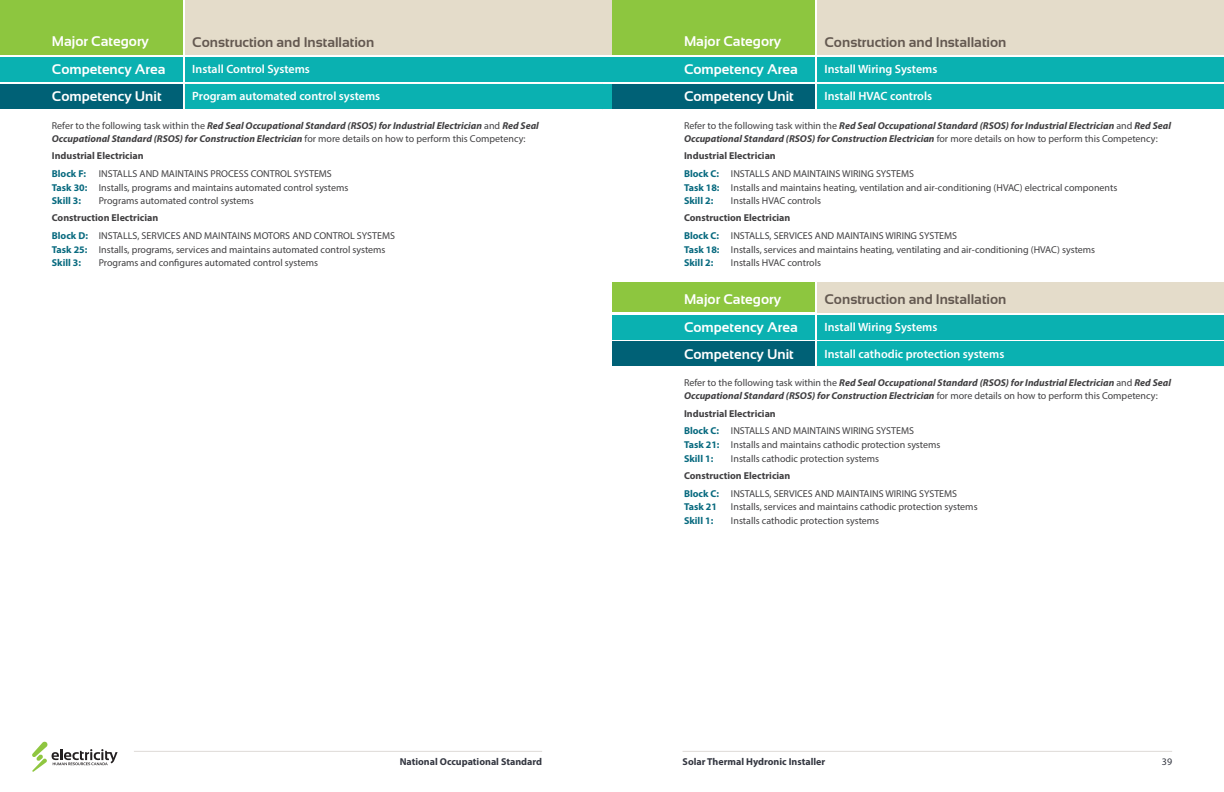
<style>
.page{position:relative;width:1224px;height:792px;background:#fff}
.page>*{position:absolute;margin:0;border:0;box-sizing:border-box;transform-origin:0 0}
.Major_Cat_w_Shading{font:700 14px "Sansation";color:#635850}
.Competency_Area{font:700 14px "Sansation";color:#fff}
.Competency_Unit{font:700 14px "Sansation";color:#fff}
.Column_Header_with_S{font:700 14px "Sansation";color:#fff}
.Col_2_w_Teal_Shading{font:600 12px "Myriad Pro";color:#fff}
.Body_Para__Bold_to_T{font:10px "Myriad Pro";color:#414042}
.Paragraph_Body_Copy{font:italic 700 10px/13px "Myriad Pro";color:#414042}
.Paragraph_Body_Copy-2{font:700 10px "Myriad Pro";color:#414042}
.t1{font:700 10px "Myriad Pro";color:#343741}
.Body_Para__Bold_to_T-2{font:700 10px "Myriad Pro";color:#086a7f}
.t2{font:10px "Myriad Pro";color:#343741}
.s1{font-weight:400;font-style:normal}
.s2{font-weight:700;color:#086a7f}
</style>
<div class="page">
<svg style="left:32px;top:742px;width:86px;height:30px"></svg>
<hr style="left:683px;top:751px;width:489px;height:1px;background:#dedad7">
<hr style="left:134px;top:751px;width:408px;height:1px;background:#dedad7">
<svg style="left:182px;top:38px;width:1px;height:17px"></svg>
<div style="left:0;top:0;width:182px;height:54px;background:#8dc63f"></div>
<div style="left:185px;top:0;width:427px;height:54px;background:#e4dcca"></div>
<div style="left:0;top:57px;width:182px;height:25px;background:#0ab1b1"></div>
<div style="left:185px;top:57px;width:427px;height:25px;background:#0ab1b1"></div>
<div style="left:0;top:84px;width:182px;height:25px;background:#006176"></div>
<div style="left:185px;top:84px;width:427px;height:25px;background:#0ab1b1"></div>
<svg style="left:814px;top:38px;width:1px;height:17px"></svg>
<div style="left:612px;top:0;width:202px;height:54px;background:#8dc63f"></div>
<div style="left:817px;top:0;width:407px;height:54px;background:#e4dcca"></div>
<div style="left:612px;top:57px;width:202px;height:25px;background:#0ab1b1"></div>
<div style="left:817px;top:57px;width:407px;height:25px;background:#0ab1b1"></div>
<div style="left:612px;top:84px;width:202px;height:25px;background:#006176"></div>
<div style="left:817px;top:84px;width:407px;height:25px;background:#0ab1b1"></div>
<svg style="left:814px;top:296px;width:1px;height:16px"></svg>
<div style="left:612px;top:282px;width:202px;height:30px;background:#8dc63f"></div>
<div style="left:817px;top:282px;width:407px;height:30px;background:#e4dcca"></div>
<div style="left:612px;top:315px;width:202px;height:24px;background:#0ab1b1"></div>
<div style="left:817px;top:315px;width:407px;height:25px;background:#0ab1b1"></div>
<div style="left:612px;top:342px;width:202px;height:24px;background:#006176"></div>
<div style="left:817px;top:341px;width:407px;height:25px;background:#0ab1b1"></div>
<p class="Column_Header_with_S" style="left:52px;top:34px;width:99px">Major Category</p>
<p class="Major_Cat_w_Shading" style="left:192px;top:35px;width:183px">Construction and Installation</p>
<p class="Competency_Area" style="left:52px;top:61px;width:115px">Competency Area</p>
<p class="Col_2_w_Teal_Shading" style="left:192px;top:62px;width:119px">Install Control Systems</p>
<p class="Competency_Unit" style="left:52px;top:88px;width:111px">Competency Unit</p>
<p class="Col_2_w_Teal_Shading" style="left:192px;top:89px;width:190px">Program automated control systems</p>
<p class="Paragraph_Body_Copy" style="left:52px;top:119px;width:489px"><span class="s1">Refer to the following task within the</span> Red Seal Occupational Standard (RSOS) for Industrial Electrician <span class="s1">and</span> Red Seal<br>Occupational Standard (RSOS) for Construction Electrician <span class="s1">for more details on how to perform this Competency:</span></p>
<p class="Paragraph_Body_Copy-2" style="left:52px;top:149px;width:93px">Industrial Electrician</p>
<p class="Body_Para__Bold_to_T-2" style="left:52px;top:167px;width:36px">Block F:</p>
<p class="Body_Para__Bold_to_T" style="left:99px;top:167px;width:235px">INSTALLS AND MAINTAINS PROCESS CONTROL SYSTEMS</p>
<p class="Body_Para__Bold_to_T" style="left:52px;top:181px;width:298px"><span class="s2">Task 30:</span> Installs, programs and maintains automated control systems</p>
<p class="Body_Para__Bold_to_T-2" style="left:52px;top:194px;width:31px">Skill 3:</p>
<p class="Body_Para__Bold_to_T" style="left:99px;top:195px;width:157px">Programs automated control systems</p>
<h3 class="Paragraph_Body_Copy-2" style="left:52px;top:212px;width:108px">Construction Electrician</h3>
<p class="Body_Para__Bold_to_T" style="left:52px;top:229px;width:345px"><span class="s2">Block D:</span> INSTALLS, SERVICES AND MAINTAINS MOTORS AND CONTROL SYSTEMS</p>
<p class="Body_Para__Bold_to_T" style="left:52px;top:243px;width:335px"><span class="s2">Task 25:</span> Installs, programs, services and maintains automated control systems</p>
<p class="Body_Para__Bold_to_T-2" style="left:52px;top:257px;width:31px">Skill 3:</p>
<p class="Body_Para__Bold_to_T" style="left:99px;top:257px;width:221px">Programs and configures automated control systems</p>
<p class="Column_Header_with_S" style="left:684px;top:34px;width:99px">Major Category</p>
<p class="Major_Cat_w_Shading" style="left:824px;top:35px;width:183px">Construction and Installation</p>
<p class="Competency_Area" style="left:684px;top:61px;width:115px">Competency Area</p>
<p class="Col_2_w_Teal_Shading" style="left:824px;top:62px;width:114px">Install Wiring Systems</p>
<p class="Competency_Unit" style="left:684px;top:88px;width:111px">Competency Unit</p>
<p class="Col_2_w_Teal_Shading" style="left:824px;top:89px;width:109px">Install HVAC controls</p>
<p class="Paragraph_Body_Copy" style="left:684px;top:119px;width:489px"><span class="s1">Refer to the following task within the</span> Red Seal Occupational Standard (RSOS) for Industrial Electrician <span class="s1">and</span> Red Seal<br>Occupational Standard (RSOS) for Construction Electrician <span class="s1">for more details on how to perform this Competency:</span></p>
<p class="Paragraph_Body_Copy-2" style="left:684px;top:149px;width:93px">Industrial Electrician</p>
<p class="Body_Para__Bold_to_T" style="left:684px;top:167px;width:232px"><span class="s2">Block C:</span> INSTALLS AND MAINTAINS WIRING SYSTEMS</p>
<p class="Body_Para__Bold_to_T" style="left:684px;top:181px;width:435px"><span class="s2">Task 18:</span> Installs and maintains heating, ventilation and air-conditioning (HVAC) electrical components</p>
<p class="Body_Para__Bold_to_T-2" style="left:684px;top:194px;width:31px">Skill 2:</p>
<p class="Body_Para__Bold_to_T" style="left:731px;top:195px;width:92px">Installs HVAC controls</p>
<h3 class="Paragraph_Body_Copy-2" style="left:684px;top:212px;width:108px">Construction Electrician</h3>
<p class="Body_Para__Bold_to_T" style="left:684px;top:229px;width:275px"><span class="s2">Block C:</span> INSTALLS, SERVICES AND MAINTAINS WIRING SYSTEMS</p>
<p class="Body_Para__Bold_to_T" style="left:684px;top:243px;width:413px"><span class="s2">Task 18:</span> Installs, services and maintains heating, ventilating and air-conditioning (HVAC) systems</p>
<p class="Body_Para__Bold_to_T-2" style="left:684px;top:257px;width:31px">Skill 2:</p>
<p class="Body_Para__Bold_to_T" style="left:731px;top:257px;width:92px">Installs HVAC controls</p>
<p class="Column_Header_with_S" style="left:684px;top:291px;width:99px">Major Category</p>
<p class="Major_Cat_w_Shading" style="left:824px;top:291px;width:183px">Construction and Installation</p>
<p class="Competency_Area" style="left:684px;top:319px;width:115px">Competency Area</p>
<p class="Col_2_w_Teal_Shading" style="left:824px;top:319px;width:114px">Install Wiring Systems</p>
<p class="Competency_Unit" style="left:684px;top:346px;width:111px">Competency Unit</p>
<p class="Col_2_w_Teal_Shading" style="left:824px;top:346px;width:181px">Install cathodic protection systems</p>
<p class="Paragraph_Body_Copy" style="left:684px;top:376px;width:489px"><span class="s1">Refer to the following task within the</span> Red Seal Occupational Standard (RSOS) for Industrial Electrician <span class="s1">and</span> Red Seal<br>Occupational Standard (RSOS) for Construction Electrician <span class="s1">for more details on how to perform this Competency:</span></p>
<p class="Paragraph_Body_Copy-2" style="left:684px;top:407px;width:93px">Industrial Electrician</p>
<p class="Body_Para__Bold_to_T" style="left:684px;top:425px;width:232px"><span class="s2">Block C:</span> INSTALLS AND MAINTAINS WIRING SYSTEMS</p>
<p class="Body_Para__Bold_to_T" style="left:684px;top:439px;width:258px"><span class="s2">Task 21:</span> Installs and maintains cathodic protection systems</p>
<p class="Body_Para__Bold_to_T-2" style="left:684px;top:452px;width:31px">Skill 1:</p>
<p class="Body_Para__Bold_to_T" style="left:731px;top:452px;width:150px">Installs cathodic protection systems</p>
<h3 class="Paragraph_Body_Copy-2" style="left:684px;top:469px;width:108px">Construction Electrician</h3>
<p class="Body_Para__Bold_to_T" style="left:684px;top:487px;width:275px"><span class="s2">Block C:</span> INSTALLS, SERVICES AND MAINTAINS WIRING SYSTEMS</p>
<p class="Body_Para__Bold_to_T-2" style="left:684px;top:500px;width:34px">Task 21</p>
<p class="Body_Para__Bold_to_T" style="left:731px;top:501px;width:248px">Installs, services and maintains cathodic protection systems</p>
<p class="Body_Para__Bold_to_T-2" style="left:684px;top:514px;width:31px">Skill 1:</p>
<p class="Body_Para__Bold_to_T" style="left:731px;top:514px;width:150px">Installs cathodic protection systems</p>
<p class="t1" style="left:400px;top:755px;width:144px">National Occupational Standard</p>
<p class="t1" style="left:683px;top:755px;width:144px">Solar Thermal Hydronic Installer</p>
<p class="t2" style="left:1162px;top:756px;width:12px">39</p>
</div>
